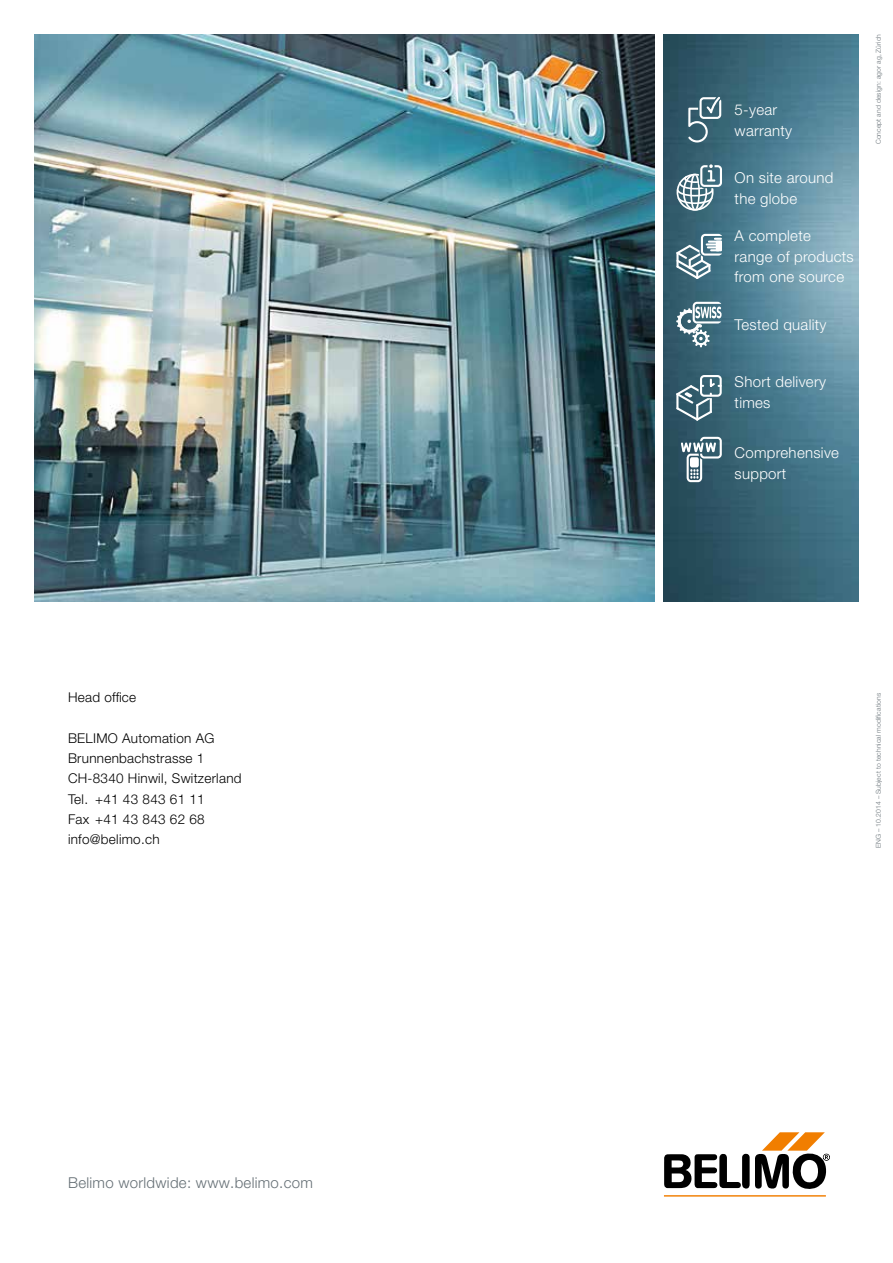
<style>
.page{position:relative;width:893px;height:1263px;background:#fff}
.page>*{position:absolute;margin:0;border:0;box-sizing:border-box;transform-origin:0 0}
.t1{font:300 15px/20.2px "Helvetica Neue LT Std";letter-spacing:.02em;color:#fff}
.t2{font:300 15px "Helvetica Neue LT Std";letter-spacing:.02em;color:#656f75}
.t3{font:300 13.5px/20.2px "Helvetica Neue LT Std";letter-spacing:.02em;color:#000}
.t4{font:300 6.75px "Helvetica Neue LT Std";letter-spacing:.015em;color:#656f75}
</style>
<div class="page">
<img style="left:34px;top:34px;width:621px;height:567px">
<hr style="left:664px;top:1195px;width:162px;height:1px;background:#f17e00">
<svg style="left:664px;top:1132px;width:166px;height:57px"></svg>
<img style="left:663px;top:34px;width:196px;height:567px">
<svg style="left:688px;top:97px;width:33px;height:45px"></svg>
<svg style="left:677px;top:164px;width:45px;height:47px"></svg>
<svg style="left:676px;top:234px;width:46px;height:45px"></svg>
<svg style="left:676px;top:302px;width:46px;height:46px"></svg>
<div style="left:700px;top:375px;width:22px;height:22px;border:2px solid #fff;border-radius:3px"></div>
<svg style="left:676px;top:377px;width:45px;height:44px;background:#60808c"></svg>
<svg style="left:681px;top:437px;width:41px;height:45px"></svg>
<p class="t3" style="left:68px;top:687px;width:70px">Head office</p>
<p class="t3" style="left:68px;top:728px;width:175px">BELIMO Automation AG<br>Brunnenbachstrasse 1<br>CH-8340 Hinwil, Switzerland<br>Tel. +41 43 843 61 11<br>Fax +41 43 843 62 68 info@belimo.ch</p>
<p class="t2" style="left:68px;top:1174px;width:246px">Belimo worldwide: www.belimo.com</p>
<p class="t1" style="left:735px;top:100px;width:59px">5-year warranty</p>
<p class="t1" style="left:735px;top:168px;width:100px">On site around the globe</p>
<p class="t1" style="left:735px;top:226px;width:121px">A complete<br>range of products from one source</p>
<p class="t1" style="left:735px;top:314px;width:93px">Tested quality</p>
<p class="t1" style="left:735px;top:372px;width:93px">Short delivery times</p>
<p class="t1" style="left:735px;top:443px;width:106px">Comprehensive support</p>
<p class="t4" style="left:874px;top:144px;width:112px;rotate:-90deg">Concept and design: agor ag, Zürich</p>
<p class="t4" style="left:874px;top:848px;width:156px;rotate:-90deg">ENG – 10.2014 – Subject to technical modifications</p>
</div>
